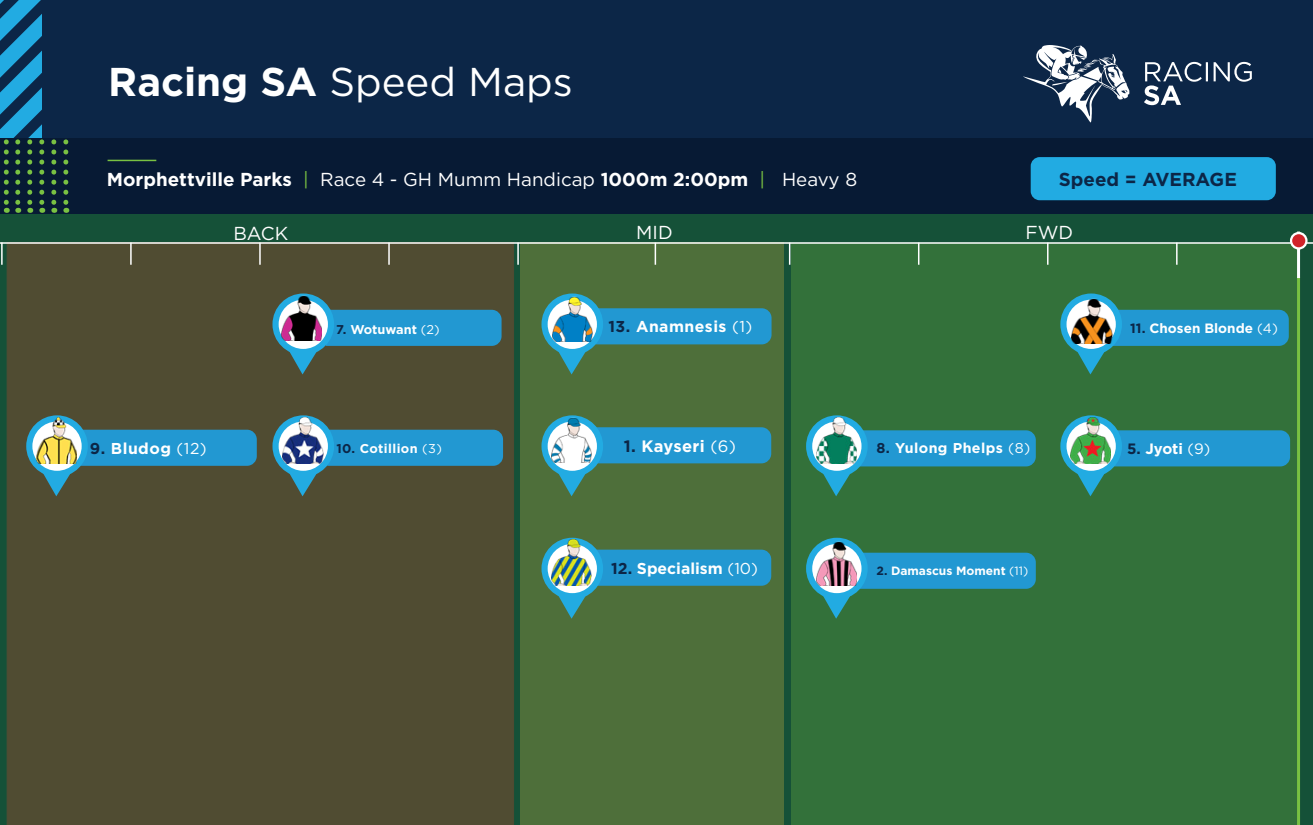
<style>
.page{position:relative;width:1313px;height:825px;background:#fff}
.page>*{position:absolute;margin:0;border:0;box-sizing:border-box;transform-origin:0 0}
.t1{font:40.2px "Gotham HTF";color:#fff}
.t2{font:700 18.75px "Gotham HTF";color:#fff}
.t3{font:700 18.75px "Gotham HTF";color:#0c2647}
.t4{font:18.75px "Gotham HTF";color:#fff}
.t5{font:700 16.5px "Gotham HTF";letter-spacing:.015em;color:#fff}
.t6{font:700 15.75px "Gotham HTF";letter-spacing:.03em;color:#fff}
.t7{font:700 15.75px "Gotham HTF";color:#fff}
.t8{font:700 15px "Gotham HTF";color:#fff}
.t9{font:700 14.25px "Gotham HTF";letter-spacing:.03em;color:#fff}
.t10{font:700 13.5px "Gotham HTF";color:#fff}
.t11{font:700 12.75px "Gotham HTF";letter-spacing:.025em;color:#fff}
.t12{font:700 12.75px "Gotham HTF";color:#fff}
.t13{font:700 12px "Gotham HTF";color:#fff}
.s1{font-weight:700}
.s2{font-weight:400;color:#79c142}
.s3{font-weight:400}
.s4{color:#0c2647}
.s5{font-family:"Gotham";font-weight:400}
</style>
<div class="page">
<div style="left:0;top:214px;width:1312px;height:611px;background:#155138"></div>
<div style="left:7px;top:244px;width:507px;height:581px;background:#504c32"></div>
<div style="left:520px;top:243px;width:263px;height:582px;background:#4e6f3a"></div>
<div style="left:790px;top:244px;width:508px;height:581px;background:#33713a"></div>
<div style="left:0;top:0;width:1312px;height:214px;background:#0c2647"></div>
<hr style="left:0;top:242px;width:1312px;height:2px;background:#fff">
<div style="left:0;top:138px;width:1312px;height:76px;background:#071a34"></div>
<hr style="left:1px;top:243px;width:2px;height:22px;background:#fff">
<hr style="left:130px;top:243px;width:2px;height:22px;background:#fff">
<hr style="left:259px;top:243px;width:2px;height:22px;background:#fff">
<hr style="left:388px;top:243px;width:2px;height:22px;background:#fff">
<hr style="left:517px;top:243px;width:2px;height:22px;background:#fff">
<hr style="left:108px;top:160px;width:48px;height:1px;background:#79c142">
<svg style="left:1144px;top:62px;width:107px;height:43px"></svg>
<svg style="left:1023px;top:45px;width:106px;height:77px"></svg>
<hr style="left:654px;top:243px;width:2px;height:22px;background:#fff">
<svg style="left:789px;top:244px;width:1px;height:21px"></svg>
<svg style="left:918px;top:244px;width:1px;height:21px"></svg>
<svg style="left:1047px;top:244px;width:1px;height:21px"></svg>
<svg style="left:1176px;top:244px;width:1px;height:21px"></svg>
<svg style="left:51px;top:139px;width:5px;height:74px"></svg>
<svg style="left:63px;top:139px;width:5px;height:74px"></svg>
<svg style="left:0;top:0;width:44px;height:213px"></svg>
<hr style="left:1297px;top:277px;width:3px;height:548px;background:#79c142">
<hr style="left:1297px;top:232px;width:3px;height:46px;background:#fff">
<svg style="left:1291px;top:233px;width:15px;height:15px"></svg>
<div style="left:1289px;top:232px;width:18px;height:18px;border:2px solid #fff;border-radius:50%"></div>
<svg style="left:272px;top:415px;width:231px;height:81px;background:#3f717b"></svg>
<img style="left:283px;top:418px;width:40px;height:45px">
<svg style="left:541px;top:294px;width:230px;height:80px"></svg>
<img style="left:552px;top:296px;width:41px;height:45px">
<svg style="left:272px;top:294px;width:229px;height:80px;background:#40717c"></svg>
<img style="left:281px;top:294px;width:40px;height:46px">
<svg style="left:806px;top:415px;width:229px;height:81px"></svg>
<img style="left:816px;top:418px;width:40px;height:46px">
<svg style="left:1060px;top:294px;width:228px;height:80px"></svg>
<img style="left:1071px;top:297px;width:41px;height:46px">
<svg style="left:1060px;top:415px;width:230px;height:81px"></svg>
<img style="left:1070px;top:418px;width:40px;height:46px">
<svg style="left:541px;top:415px;width:230px;height:81px"></svg>
<img style="left:551px;top:417px;width:40px;height:46px">
<svg style="left:26px;top:415px;width:231px;height:81px;background:#40717b"></svg>
<img style="left:37px;top:418px;width:40px;height:45px">
<svg style="left:806px;top:538px;width:229px;height:81px"></svg>
<img style="left:816px;top:540px;width:40px;height:46px">
<svg style="left:541px;top:538px;width:230px;height:81px"></svg>
<img style="left:551px;top:539px;width:40px;height:46px">
<div style="left:1030px;top:157px;width:245px;height:43px;background:#22abe2;border-radius:9px"></div>
<p class="t1" style="left:108px;top:59px;width:466px"><span class="s1">Racing SA</span> Speed Maps</p>
<p class="t2" style="left:107px;top:169px;width:752px">Morphettville Parks <span class="s2">|</span> <span class="s3">Race 4 - GH Mumm Handicap</span> 1000m 2:00pm <span class="s2">|</span> <span class="s3">Heavy 8</span></p>
<p class="t4" style="left:233px;top:223px;width:56px">BACK</p>
<p class="t4" style="left:636px;top:222px;width:38px">MID</p>
<p class="t4" style="left:1025px;top:222px;width:49px">FWD</p>
<p class="t3" style="left:1059px;top:168px;width:179px">Speed = AVERAGE</p>
<p class="t12" style="left:336px;top:322px;width:105px"><span class="s4">7.</span> Wotuwant <span class="s5">(2)</span></p>
<p class="t6" style="left:608px;top:317px;width:145px"><span class="s4">13.</span> Anamnesis <span class="s5">(1)</span></p>
<p class="t10" style="left:1130px;top:320px;width:149px"><span class="s4">11.</span> Chosen Blonde <span class="s5">(4)</span></p>
<p class="t6" style="left:90px;top:439px;width:118px"><span class="s4">9.</span> Bludog <span class="s5">(12)</span></p>
<p class="t5" style="left:624px;top:436px;width:114px"><span class="s4">1.</span> Kayseri <span class="s5">(6)</span></p>
<p class="t8" style="left:1127px;top:440px;width:85px"><span class="s4">5.</span> Jyoti <span class="s5">(9)</span></p>
<p class="t9" style="left:876px;top:440px;width:155px"><span class="s4">8.</span> Yulong Phelps <span class="s5">(8)</span></p>
<p class="t11" style="left:336px;top:441px;width:107px"><span class="s4">10.</span> Cotillion <span class="s5">(3)</span></p>
<p class="t7" style="left:611px;top:559px;width:148px"><span class="s4">12.</span> Specialism <span class="s5">(10)</span></p>
<p class="t13" style="left:876px;top:564px;width:153px"><span class="s4">2.</span> Damascus Moment <span class="s5">(11)</span></p>
</div>
